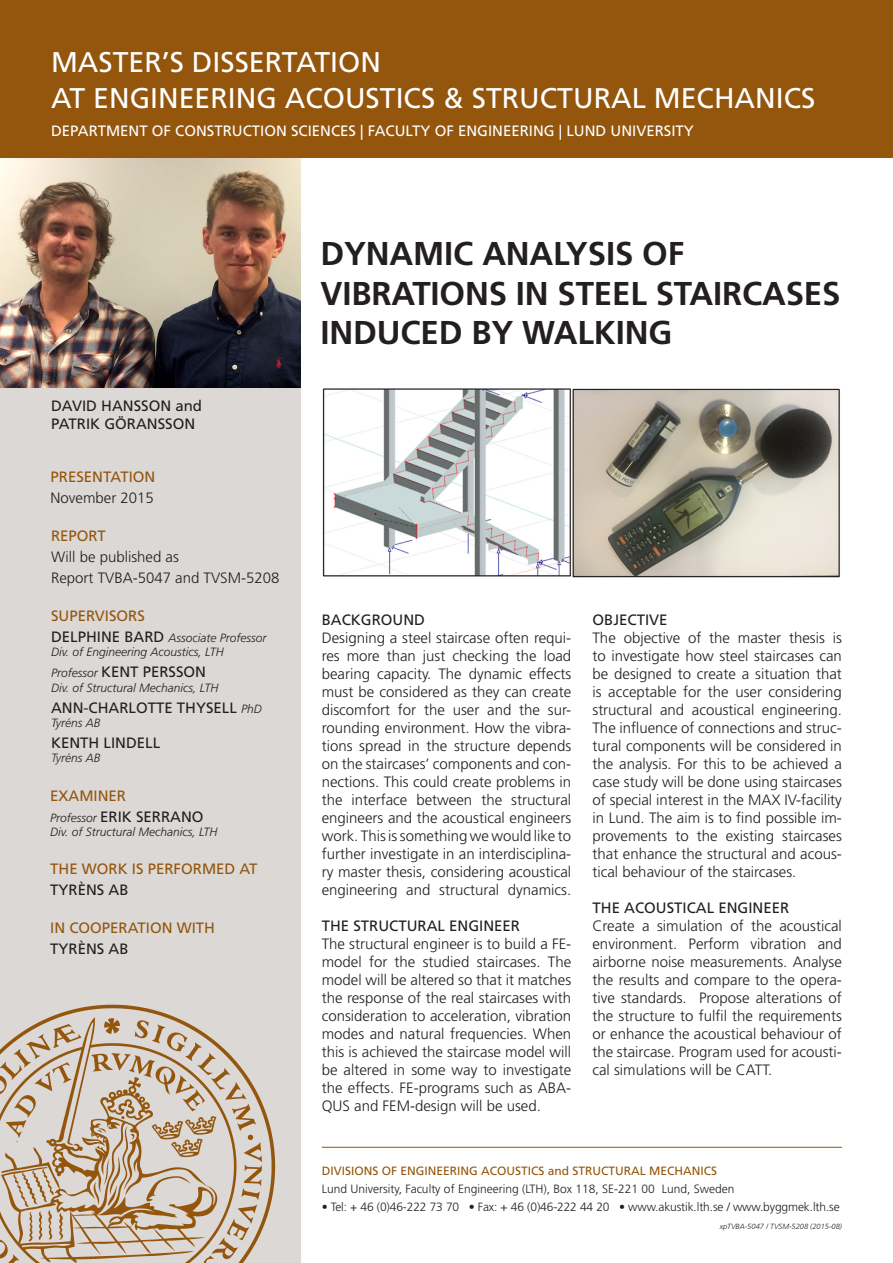
<style>
.page{position:relative;width:893px;height:1263px;background:#fff}
.page>*{position:absolute;margin:0;border:0;box-sizing:border-box;transform-origin:0 0}
.t1{font:700 33px/39.6px "Frutiger LT Std";letter-spacing:-.005em;color:#231f20}
.t2{font:28.5px "Frutiger LT Std";color:#fff}
.t3{font:300 15px/18px "Frutiger LT Std";color:#231f20;text-align:justify}
.t4{font:15px/18px "Frutiger LT Std";color:#231f20}
.t5{font:15px "Frutiger LT Std";color:#94550c}
.t6{font:15px "Frutiger LT Std";color:#fff}
.t7{font:300 12px "Frutiger LT Std";color:#231f20}
.t8{font:italic 300 12px/14.4px "Frutiger LT Std";color:#231f20}
.t9{font:12px "Frutiger LT Std";color:#94550c}
.t10{font:italic 300 7.5px "Frutiger LT Std";color:#231f20}
.s1{font-weight:400;font-style:normal;font-size:15px}
.s2{font-weight:300;font-style:italic;font-size:12px}
</style>
<div class="page">
<div style="left:0;top:383px;width:300px;height:880px;background:#dbd8d6"></div>
<img style="left:0;top:158px;width:300px;height:229px">
<hr style="left:322px;top:1147px;width:520px;height:1px;background:#94550c">
<img style="left:0;top:1004px;width:276px;height:259px">
<div style="left:0;top:0;width:893px;height:157px;background:#94550c"></div>
<img style="left:322px;top:388px;width:518px;height:190px">
<p class="t2" style="left:51px;top:46px;width:331px">MASTER’S DISSERTATION</p>
<p class="t2" style="left:51px;top:82px;width:766px">AT ENGINEERING ACOUSTICS &amp; STRUCTURAL MECHANICS</p>
<p class="t6" style="left:51px;top:122px;width:644px">DEPARTMENT OF CONSTRUCTION SCIENCES | FACULTY OF ENGINEERING | LUND UNIVERSITY</p>
<p class="t4" style="left:51px;top:396px;width:153px">DAVID HANSSON and<br>PATRIK GÖRANSSON</p>
<p class="t5" style="left:51px;top:468px;width:106px">PRESENTATION</p>
<p class="t3" style="left:51px;top:489px;width:105px">November 2015</p>
<p class="t5" style="left:51px;top:527px;width:56px">REPORT</p>
<p class="t3" style="left:51px;top:548px;width:129px">Will be published as</p>
<p class="t3" style="left:51px;top:569px;width:230px">Report TVBA-5047 and TVSM-5208</p>
<p class="t5" style="left:51px;top:607px;width:95px">SUPERVISORS</p>
<p class="t8" style="left:51px;top:631px;width:217px"><span class="s1">DELPHINE BARD</span> Associate Professor<br>Div. of Engineering Acoustics, LTH</p>
<p class="t4" style="left:51px;top:663px;width:157px"><span class="s2">Professor</span> KENT PERSSON</p>
<p class="t8" style="left:51px;top:680px;width:169px">Div. of Structural Mechanics, LTH</p>
<p class="t4" style="left:51px;top:698px;width:212px">ANN-CHARLOTTE THYSELL <span class="s2">PhD</span></p>
<p class="t8" style="left:51px;top:716px;width:51px">Tyréns AB</p>
<p class="t4" style="left:51px;top:734px;width:111px">KENTH LINDELL</p>
<p class="t8" style="left:51px;top:751px;width:51px">Tyréns AB</p>
<p class="t5" style="left:50px;top:787px;width:77px">EXAMINER</p>
<p class="t4" style="left:50px;top:808px;width:155px"><span class="s2">Professor</span> ERIK SERRANO</p>
<p class="t8" style="left:50px;top:825px;width:169px">Div. of Structural Mechanics, LTH</p>
<p class="t5" style="left:50px;top:860px;width:209px">THE WORK IS PERFORMED AT</p>
<p class="t4" style="left:50px;top:881px;width:80px">TYRÈNS AB</p>
<p class="t5" style="left:50px;top:919px;width:166px">IN COOPERATION WITH</p>
<p class="t4" style="left:50px;top:940px;width:80px">TYRÈNS AB</p>
<p class="t1" style="left:320px;top:234px;width:365px">DYNAMIC ANALYSIS OF</p>
<p class="t1" style="left:320px;top:273px;width:521px">VIBRATIONS IN STEEL STAIRCASES<br>INDUCED BY WALKING</p>
<p class="t4" style="left:322px;top:611px;width:105px">BACKGROUND</p>
<p class="t3" style="left:322px;top:629px;width:251px">Designing a steel staircase often requi&shy;res more than just checking the load bearing capacity. The dynamic effects must be considered as they can create discomfort for the user and the sur&shy;rounding environment. How the vibra&shy;tions spread in the structure depends on the staircases’ components and con&shy;nections. This could create problems in the interface between the structural engineers and the acoustical engineers work. This is something we would like to further investigate in an interdisciplina&shy;ry master thesis, considering acoustical engineering and structural dynamics.</p>
<p class="t4" style="left:322px;top:917px;width:200px">THE STRUCTURAL ENGINEER</p>
<p class="t3" style="left:322px;top:935px;width:251px">The structural engineer is to build a FE&shy;model for the studied staircases. The model will be altered so that it matches the response of the real staircases with consideration to acceleration, vibration modes and natural frequencies. When this is achieved the staircase model will be altered in some way to investigate the effects. FE-programs such as ABA-QUS and FEM-design will be used.</p>
<p class="t4" style="left:592px;top:611px;width:77px">OBJECTIVE</p>
<p class="t3" style="left:592px;top:629px;width:251px">The objective of the master thesis is to investigate how steel staircases can be designed to create a situation that is acceptable for the user considering structural and acoustical engineering.<br>The influence of connections and struc&shy;tural components will be considered in the analysis. For this to be achieved a case study will be done using staircases of special interest in the MAX IV-facility in Lund. The aim is to find possible im&shy;provements to the existing staircases that enhance the structural and acous&shy;tical behaviour of the staircases.</p>
<p class="t4" style="left:592px;top:899px;width:198px">THE ACOUSTICAL ENGINEER</p>
<p class="t3" style="left:592px;top:917px;width:251px">Create a simulation of the acoustical environment. Perform vibration and airborne noise measurements. Analyse the results and compare to the opera&shy;tive standards. Propose alterations of the structure to fulfil the requirements or enhance the acoustical behaviour of the staircase. Program used for acousti&shy;cal simulations will be CATT.</p>
<p class="t9" style="left:322px;top:1164px;width:397px">DIVISIONS OF ENGINEERING ACOUSTICS and STRUCTURAL MECHANICS</p>
<p class="t7" style="left:322px;top:1182px;width:414px">Lund University, Faculty of Engineering (LTH), Box 118, SE-221 00 Lund, Sweden</p>
<p class="t7" style="left:322px;top:1200px;width:519px">• Tel: + 46 (0)46-222 73 70 • Fax: + 46 (0)46-222 44 20 • www.akustik.lth.se / www.byggmek.lth.se</p>
<p class="t10" style="left:720px;top:1222px;width:124px">xpTVBA-5047 / TVSM-5208 (2015-08)</p>
</div>
